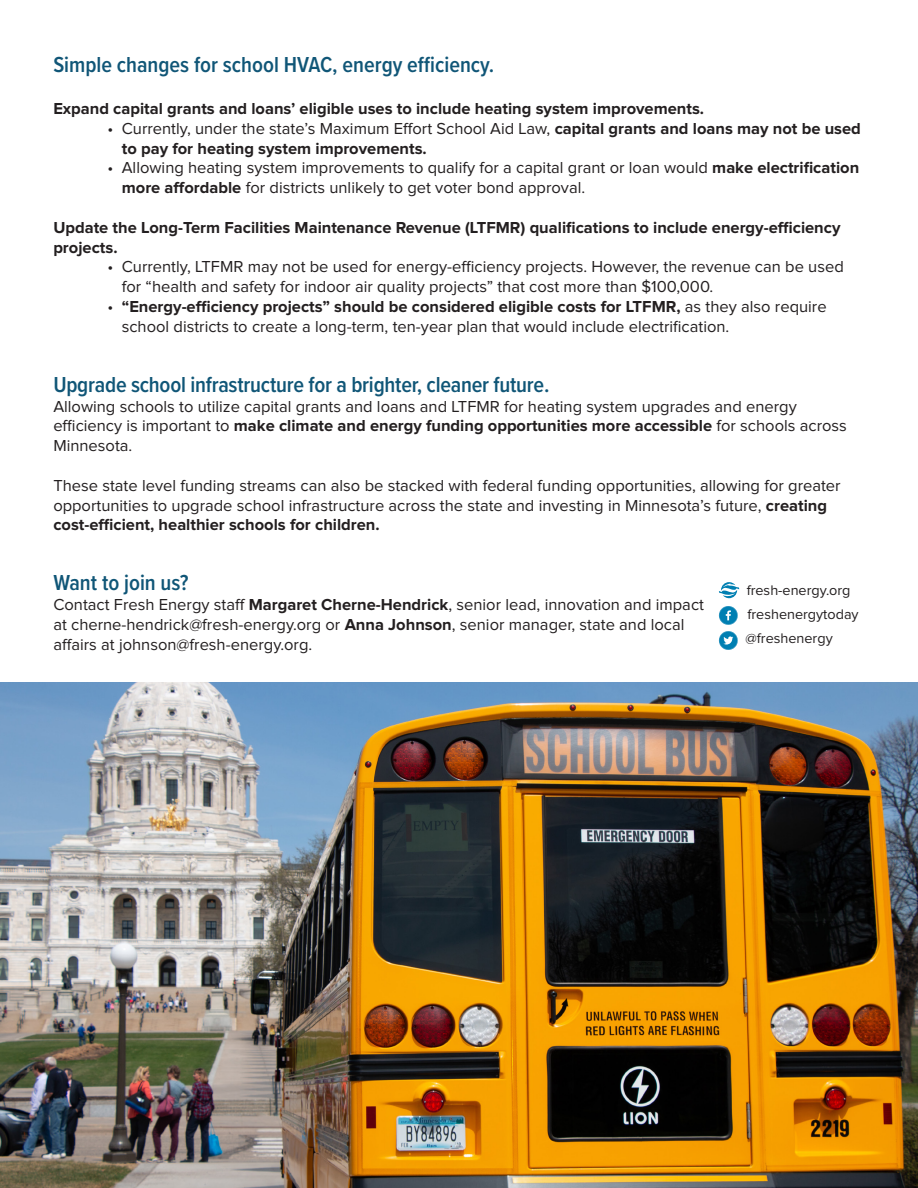
<style>
.page{position:relative;width:918px;height:1188px;background:#fff}
.page>*{position:absolute;margin:0;border:0;box-sizing:border-box;transform-origin:0 0}
.t1{font:600 22.5px "Proxima Nova Cond";letter-spacing:-.01em;color:#105677}
.t2{font:16.5px/19.8px "Proxima Nova";color:#231f20}
.t3{font:700 16.5px/19.8px "Proxima Nova";color:#231f20}
.t4{font:14.4px "Proxima Nova";color:#231f20}
.s1{font-weight:400}
.s2{font-weight:700}
</style>
<div class="page">
<img style="left:0;top:683px;width:918px;height:505px">
<svg style="left:719px;top:582px;width:20px;height:16px"></svg>
<svg style="left:719px;top:606px;width:19px;height:19px"></svg>
<svg style="left:719px;top:631px;width:19px;height:19px"></svg>
<p class="t1" style="left:53px;top:48px;width:442px">Simple changes for school HVAC, energy efficiency.</p>
<p class="t3" style="left:53px;top:99px;width:652px">Expand capital grants and loans’ eligible uses to include heating system improvements.</p>
<p class="t3" style="left:122px;top:119px;width:741px;text-indent:-14px"><span class="s1">• Currently, under the state’s Maximum Effort School Aid Law,</span> capital grants and loans may not be used to pay for heating system improvements.</p>
<p class="t2" style="left:122px;top:159px;width:739px;text-indent:-14px">• Allowing heating system improvements to qualify for a capital grant or loan would <span class="s2">make electrification more affordable</span> for districts unlikely to get voter bond approval.</p>
<p class="t3" style="left:53px;top:218px;width:789px">Update the Long-Term Facilities Maintenance Revenue (LTFMR) qualifications to include energy-efficiency projects.</p>
<p class="t2" style="left:122px;top:258px;width:724px;text-indent:-14px">• Currently, LTFMR may not be used for energy-efficiency projects. However, the revenue can be used for “health and safety for indoor air quality projects” that cost more than $100,000.</p>
<p class="t2" style="left:122px;top:297px;width:706px;text-indent:-14px">• <span class="s2">“Energy-efficiency projects” should be considered eligible costs for LTFMR,</span> as they also require school districts to create a long-term, ten-year plan that would include electrification.</p>
<p class="t1" style="left:53px;top:368px;width:498px">Upgrade school infrastructure for a brighter, cleaner future.</p>
<p class="t2" style="left:53px;top:397px;width:795px">Allowing schools to utilize capital grants and loans and LTFMR for heating system upgrades and energy efficiency is important to <span class="s2">make climate and energy funding opportunities more accessible</span> for schools across<br>Minnesota.</p>
<p class="t2" style="left:53px;top:476px;width:789px">These state level funding streams can also be stacked with federal funding opportunities, allowing for greater opportunities to upgrade school infrastructure across the state and investing in Minnesota’s future, <span class="s2">creating cost-efficient, healthier schools for children.</span></p>
<p class="t1" style="left:53px;top:566px;width:137px">Want to join us?</p>
<p class="t2" style="left:53px;top:596px;width:652px">Contact Fresh Energy staff <span class="s2">Margaret Cherne-Hendrick</span>, senior lead, innovation and impact at cherne-hendrick@fresh-energy.org or <span class="s2">Anna Johnson</span>, senior manager, state and local affairs at johnson@fresh-energy.org.</p>
<p class="t4" style="left:747px;top:584px;width:105px">fresh-energy.org</p>
<p class="t4" style="left:747px;top:608px;width:113px">freshenergytoday</p>
<p class="t4" style="left:746px;top:632px;width:89px">@freshenergy</p>
</div>
